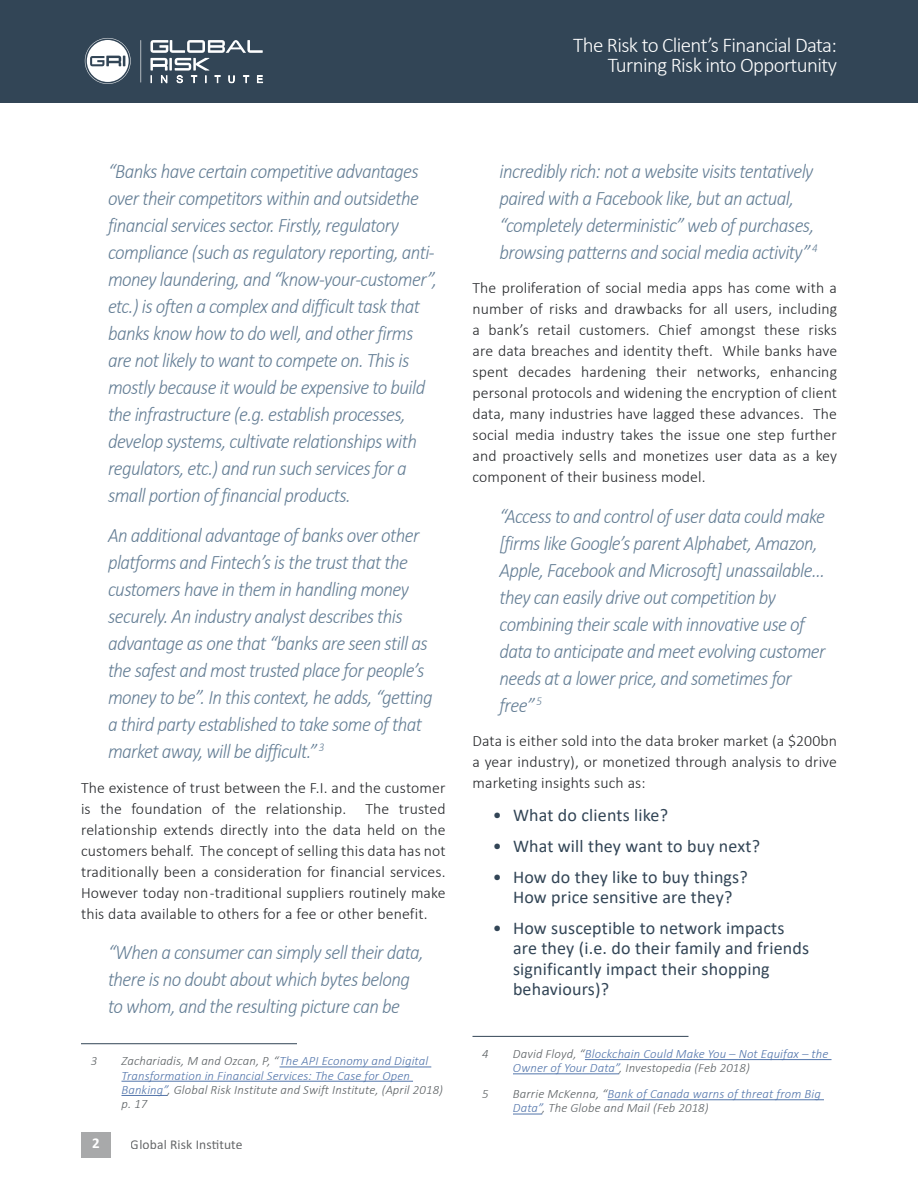
<style>
.page{position:relative;width:918px;height:1188px;background:#fff}
.page>*{position:absolute;margin:0;border:0;box-sizing:border-box;transform-origin:0 0}
.t1{font:300 21px/19.5px "Calibri";letter-spacing:-.03em;color:#fff;text-align:right}
.t2{font:italic 300 20.55px/27px "Calibri";letter-spacing:-.03em;color:#647e95;scale:.92 1}
.t3{font:18px/20.2px "Calibri";letter-spacing:.01em;color:#324556;text-align:center}
.t4{font:300 15.75px/21px "Calibri";letter-spacing:.01em;color:#242629;text-align:justify}
.t5{font:700 15px "Calibri";color:#fff}
.t6{font:13.5px "Calibri";letter-spacing:.01em;color:#242629}
.t7{font:italic 300 12.75px/14.2px "Calibri";letter-spacing:.01em;color:#5275ab}
.t8{font:italic 300 12.75px/14.2px "Calibri";letter-spacing:.01em;color:#5b6063}
.s1{color:#5b6063}
.s2{color:#5275ab}
</style>
<div class="page">
<div style="left:81px;top:1132px;width:30px;height:25px;background:#a8a9aa"></div>
<div style="left:0;top:0;width:918px;height:102px;background:#324556"></div>
<svg style="left:141px;top:40px;width:1px;height:43px"></svg>
<svg style="left:85px;top:38px;width:46px;height:46px"></svg>
<svg style="left:150px;top:40px;width:113px;height:43px"></svg>
<hr style="left:81px;top:1043px;width:216px;height:1px;background:#324556">
<hr style="left:280px;top:1067px;width:151px;height:1px;background:#5275ab">
<hr style="left:122px;top:1081px;width:291px;height:1px;background:#5275ab">
<hr style="left:122px;top:1095px;width:46px;height:1px;background:#5275ab">
<hr style="left:472px;top:1036px;width:216px;height:1px;background:#324556">
<hr style="left:585px;top:1059px;width:247px;height:1px;background:#5275ab">
<hr style="left:513px;top:1074px;width:106px;height:1px;background:#5275ab">
<hr style="left:608px;top:1099px;width:216px;height:1px;background:#5275ab">
<svg style="left:513px;top:1114px;width:29px;height:1px"></svg>
<p class="t1" style="left:573px;top:36px;width:265px">The Risk to Client’s Financial Data:<br>Turning Risk into Opportunity</p>
<p class="t2" style="left:108px;top:157px;width:359px">“Banks have certain competitive advantages over their competitors within and outsidethe financial services sector. Firstly, regulatory compliance (such as regulatory reporting, anti&shy;money laundering, and “know-your-customer”, etc.) is often a complex and difficult task that banks know how to do well, and other firms are not likely to want to compete on. This is mostly because it would be expensive to build the infrastructure (e.g. establish processes, develop systems, cultivate relationships with regulators, etc.) and run such services for a small portion of financial products.</p>
<p class="t2" style="left:108px;top:522px;width:355px">An additional advantage of banks over other platforms and Fintech’s is the trust that the customers have in them in handling money securely. An industry analyst describes this advantage as one that “banks are seen still as the safest and most trusted place for people’s money to be”. In this context, he adds, “getting a third party established to take some of that market away, will be difficult.” <sup>3</sup></p>
<p class="t4" style="left:81px;top:777px;width:366px">The existence of trust between the F.I. and the customer is the foundation of the relationship. The trusted relationship extends directly into the data held on the customers behalf. The concept of selling this data has not traditionally been a consideration for financial services.<br>However today non -traditional suppliers routinely make this data available to others for a fee or other benefit.</p>
<p class="t2" style="left:108px;top:939px;width:345px">“When a consumer can simply sell their data, there is no doubt about which bytes belong to whom, and the resulting picture can be</p>
<p class="t8" style="left:91px;top:1054px;width:8px">3</p>
<p class="t7" style="left:121px;top:1054px;width:323px"><span class="s1">Zachariadis, M and Ozcan, P, “</span>The API Economy and Digital Transformation in Financial Services: The Case for Open Banking”<span class="s1">, Global Risk Institute and Swift Institute, (April 2018) p. 17</span></p>
<p class="t5" style="left:92px;top:1133px;width:9px">2</p>
<p class="t6" style="left:131px;top:1135px;width:113px">Global Risk Institute</p>
<p class="t2" style="left:500px;top:157px;width:347px">incredibly rich: not a website visits tentatively paired with a Facebook like, but an actual, “completely deterministic” web of purchases, browsing patterns and social media activity” <sup>4</sup></p>
<p class="t4" style="left:472px;top:277px;width:366px">The proliferation of social media apps has come with a number of risks and drawbacks for all users, including a bank’s retail customers. Chief amongst these risks are data breaches and identity theft. While banks have spent decades hardening their networks, enhancing personal protocols and widening the encryption of client data, many industries have lagged these advances. The social media industry takes the issue one step further and proactively sells and monetizes user data as a key component of their business model.</p>
<p class="t2" style="left:500px;top:502px;width:356px">“Access to and control of user data could make [firms like Google’s parent Alphabet, Amazon, Apple, Facebook and Microsoft] unassailable… they can easily drive out competition by combining their scale with innovative use of data to anticipate and meet evolving customer needs at a lower price, and sometimes for free” <sup>5</sup></p>
<p class="t4" style="left:472px;top:730px;width:366px">Data is either sold into the data broker market (a $200bn a year industry), or monetized through analysis to drive marketing insights such as:</p>
<p class="t3" style="left:493px;top:804px;width:177px">• What do clients like?</p>
<p class="t3" style="left:493px;top:835px;width:269px">• What will they want to buy next?</p>
<p class="t3" style="left:493px;top:866px;width:257px">• How do they like to buy things?<br>How price sensitive are they?</p>
<p class="t3" style="left:513px;top:917px;width:298px;text-align:left;text-indent:-20px">• How susceptible to network impacts are they (i.e. do their family and friends significantly impact their shopping behaviours)?</p>
<p class="t8" style="left:482px;top:1047px;width:8px">4</p>
<p class="t7" style="left:513px;top:1047px;width:317px"><span class="s1">David Floyd, “</span>Blockchain Could Make You – Not Equifax – the<br>Owner of Your Data”<span class="s1">, Investopedia (Feb 2018)</span></p>
<p class="t8" style="left:482px;top:1087px;width:8px">5</p>
<p class="t8" style="left:513px;top:1087px;width:309px">Barrie McKenna, “<span class="s2">Bank of Canada warns of threat from Big<br>Data”</span>, The Globe and Mail (Feb 2018)</p>
</div>
